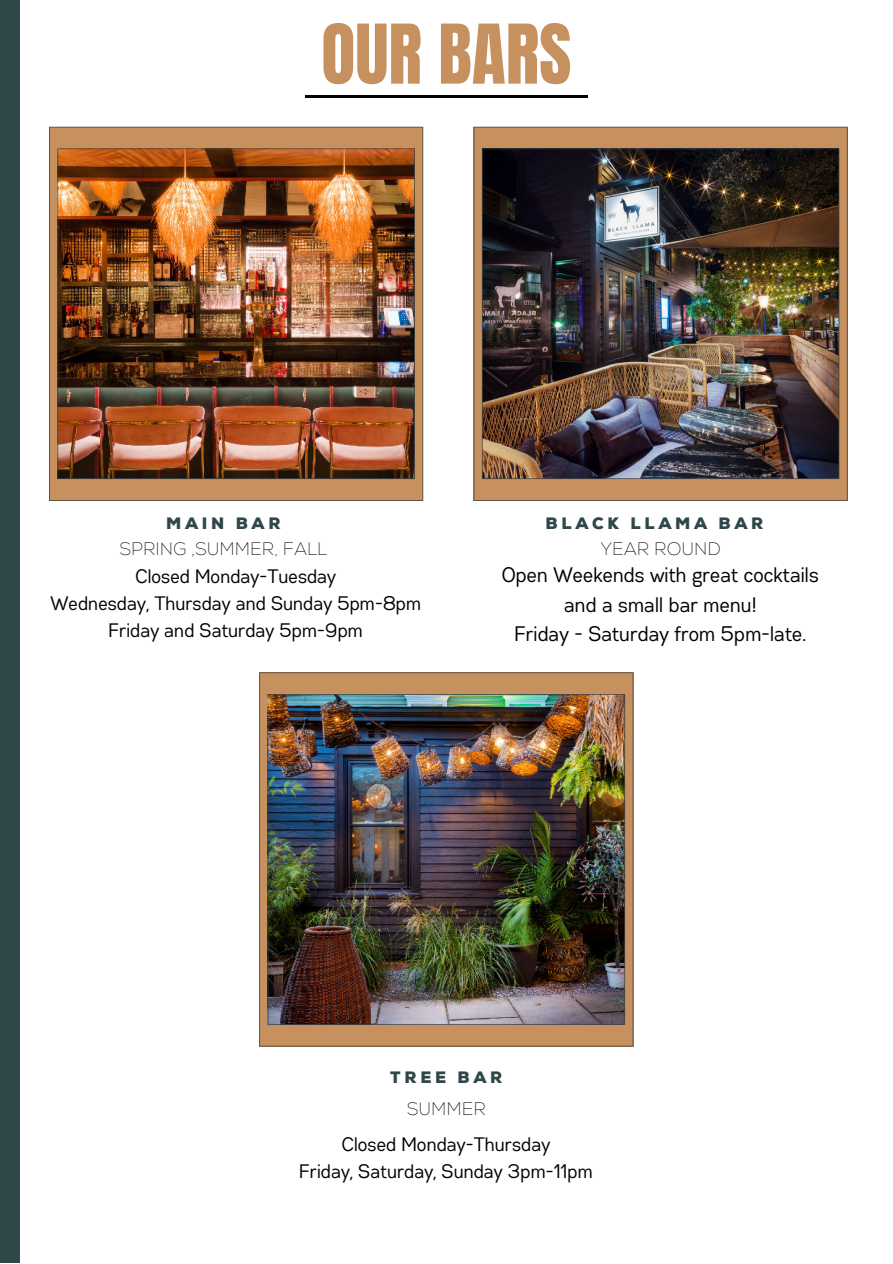
<style>
.page{position:relative;width:893px;height:1264px;background:#fff}
.page>*{position:absolute;margin:0;border:0;box-sizing:border-box;transform-origin:0 0}
.t1{font:69.9px "Anton";color:#c6915f}
.t2{font:21px/29.2px "Gabriel Sans Cond";color:#000;text-align:center}
.t3{font:19.5px/27px "Gabriel Sans Cond";color:#000;text-align:center}
.t4{font:100 18px "Nexa";color:#000}
.t5{font:900 16.5px "Nexa";letter-spacing:.225em;color:#2f4749}
</style>
<div class="page">
<div style="left:0;top:0;width:20px;height:1262px;background:#2f4749"></div>
<hr style="left:305px;top:96px;width:282px;height:2px;background:#000">
<img style="left:473px;top:127px;width:374px;height:374px">
<img style="left:49px;top:127px;width:374px;height:374px">
<img style="left:259px;top:672px;width:374px;height:374px">
<h1 class="t1" style="left:321px;top:19px;width:251px">OUR BARS</h1>
<p class="t5" style="left:166px;top:513px;width:116px">MAIN BAR</p>
<p class="t3" style="left:51px;top:562px;width:372px">Closed Monday-Tuesday<br>Wednesday, Thursday and Sunday 5pm-8pm<br>Friday and Saturday 5pm-9pm</p>
<p class="t4" style="left:119px;top:537px;width:209px">SPRING ,SUMMER, FALL</p>
<p class="t5" style="left:545px;top:513px;width:219px">BLACK LLAMA BAR</p>
<p class="t4" style="left:600px;top:537px;width:122px">YEAR ROUND</p>
<p class="t2" style="left:502px;top:560px;width:318px">Open Weekends with great cocktails and a small bar menu!<br>Friday - Saturday from 5pm-late.</p>
<p class="t5" style="left:390px;top:1066px;width:114px">TREE BAR</p>
<p class="t4" style="left:406px;top:1097px;width:81px">SUMMER</p>
<p class="t3" style="left:299px;top:1130px;width:295px">Closed Monday-Thursday<br>Friday, Saturday, Sunday 3pm-11pm</p>
</div>
